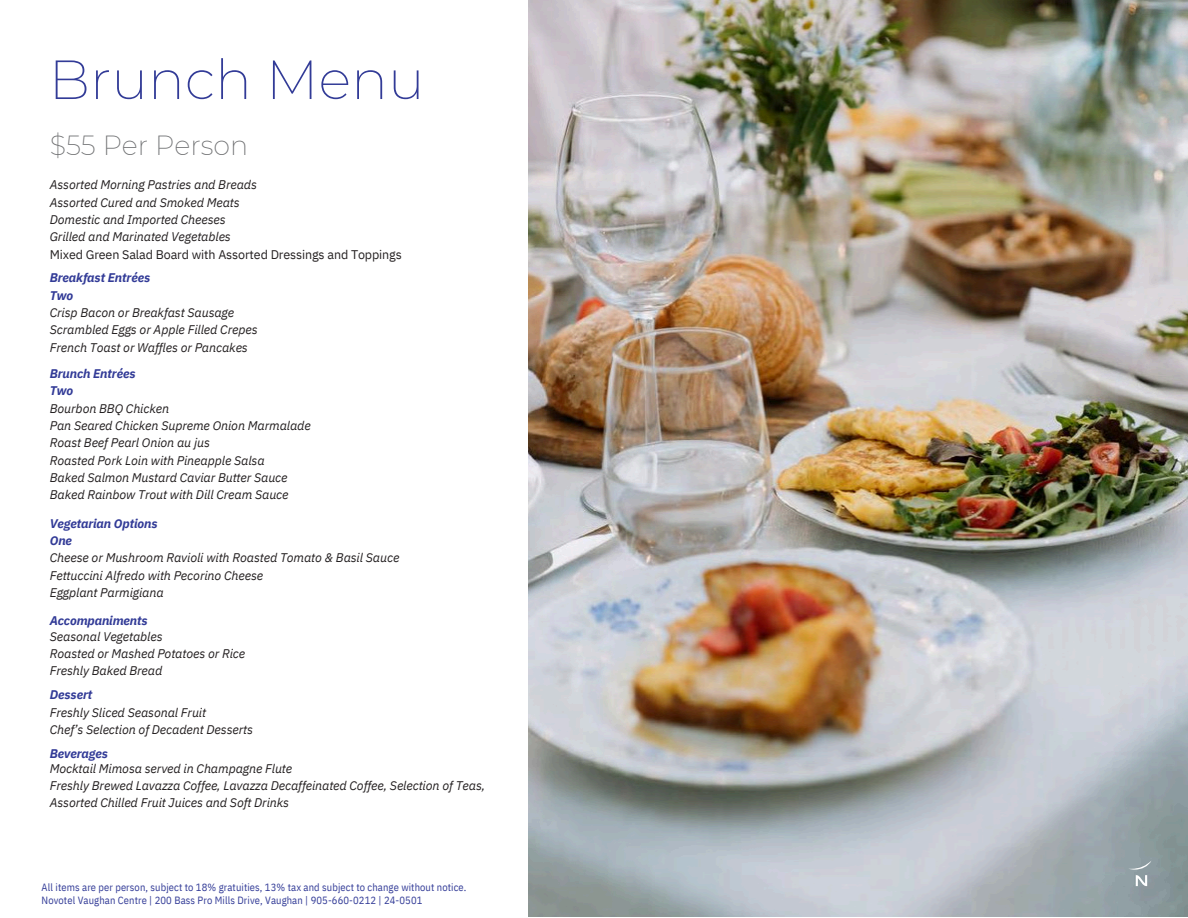
<style>
.page{position:relative;width:1188px;height:918px;background:#fff}
.page>*{position:absolute;margin:0;border:0;box-sizing:border-box;transform-origin:0 0}
.t1{font:200 55.05px "Montserrat";color:#323b97}
.t2{font:200 27px "Montserrat";color:#6d6e70}
.t3{font:italic 12.45px/17.4px "IBM Plex Sans";letter-spacing:-.01em;color:#231f20}
.t4{font:italic 700 12.45px/17.4px "IBM Plex Sans";letter-spacing:-.01em;color:#323b97}
.t5{font:10.5px "IBM Plex Sans Cond";letter-spacing:.01em;color:#323b97}
.s1{font-style:normal}
.s2{font-weight:700;color:#323b97}
</style>
<div class="page">
<img style="left:529px;top:1px;width:659px;height:916px">
<svg style="left:1128px;top:860px;width:24px;height:26px"></svg>
<h2 class="t1" style="left:49px;top:46px;width:377px">Brunch Menu</h2>
<p class="t2" style="left:50px;top:129px;width:200px">$55 Per Person</p>
<h3 class="t3" style="left:50px;top:176px;width:354px">Assorted Morning Pastries and Breads<br>Assorted Cured and Smoked Meats<br>Domestic and Imported Cheeses<br>Grilled and Marinated Vegetables<br><span class="s1">Mixed Green Salad Board with Assorted Dressings and Toppings</span></h3>
<p class="t4" style="left:50px;top:269px;width:102px">Breakfast Entrées<br>Two</p>
<h3 class="t3" style="left:50px;top:304px;width:209px">Crisp Bacon or Breakfast Sausage<br>Scrambled Eggs or Apple Filled Crepes<br>French Toast or Waffles or Pancakes</h3>
<h3 class="t4" style="left:50px;top:364px;width:87px">Brunch Entrées<br>Two</h3>
<p class="t3" style="left:50px;top:399px;width:263px">Bourbon BBQ Chicken<br>Pan Seared Chicken Supreme Onion Marmalade Roast Beef Pearl Onion au jus<br>Roasted Pork Loin with Pineapple Salsa<br>Baked Salmon Mustard Caviar Butter Sauce</p>
<h3 class="t3" style="left:50px;top:486px;width:240px">Baked Rainbow Trout with Dill Cream Sauce</h3>
<h3 class="t4" style="left:50px;top:514px;width:109px">Vegetarian Options</h3>
<p class="t3" style="left:50px;top:532px;width:351px"><span class="s2">One<br></span>Cheese or Mushroom Ravioli with Roasted Tomato &amp; Basil Sauce<br>Fettuccini Alfredo with Pecorino Cheese<br>Eggplant Parmigiana</p>
<h3 class="t3" style="left:50px;top:613px;width:114px;line-height:15.1px"><span class="s2">Accompaniments<br></span>Seasonal Vegetables</h3>
<h3 class="t3" style="left:50px;top:645px;width:197px">Roasted or Mashed Potatoes or Rice</h3>
<p class="t3" style="left:50px;top:662px;width:114px">Freshly Baked Bread</p>
<h3 class="t4" style="left:50px;top:686px;width:44px">Dessert</h3>
<p class="t3" style="left:50px;top:703px;width:158px">Freshly Sliced Seasonal Fruit</p>
<h3 class="t3" style="left:50px;top:721px;width:205px">Chef’s Selection of Decadent Desserts</h3>
<h3 class="t3" style="left:50px;top:745px;width:244px;line-height:15.1px"><span class="s2">Beverages<br></span>Mocktail Mimosa served in Champagne Flute</h3>
<h3 class="t3" style="left:50px;top:777px;width:437px">Freshly Brewed Lavazza Coffee, Lavazza Decaffeinated Coffee, Selection of Teas,<br>Assorted Chilled Fruit Juices and Soft Drinks</h3>
<p class="t5" style="left:42px;top:881px;width:426px">All items are per person, subject to 18% gratuities, 13% tax and subject to change without notice.</p>
<p class="t5" style="left:42px;top:893px;width:382px">Novotel Vaughan Centre | 200 Bass Pro Mills Drive, Vaughan | 905-660-0212 | 24-0501</p>
</div>
